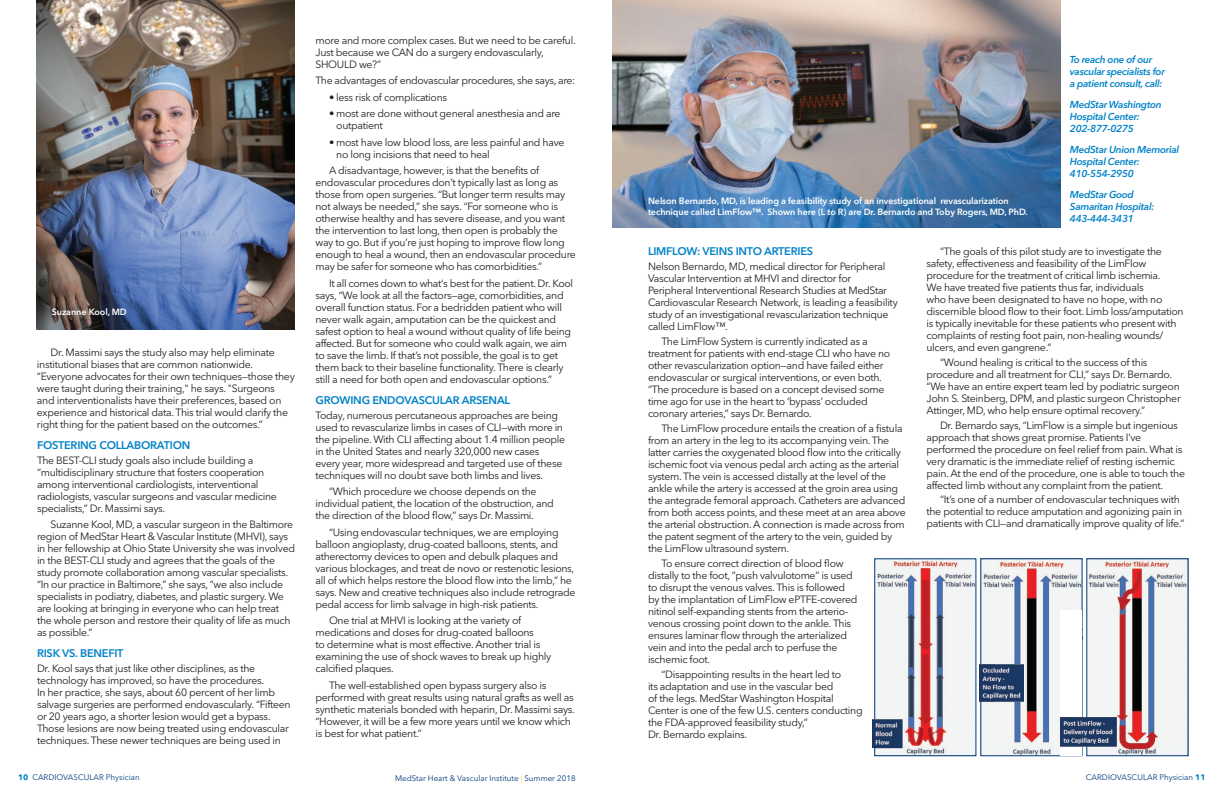
<style>
.page{position:relative;width:1224px;height:792px;background:#fff}
.page>*{position:absolute;margin:0;border:0;box-sizing:border-box;transform-origin:0 0}
.t1{font:600 11px "Avenir Next LT Pro";letter-spacing:-.02em;color:#0082c8}
.t2{font:10.5px/12px "Avenir Next LT Pro";letter-spacing:-.03em;color:#231f20}
.t3{font:italic 600 10px/12px "Avenir Next LT Pro";letter-spacing:-.03em;color:#0082c8}
.t4{font:600 9px/11px "Avenir Next LT Pro";letter-spacing:-.01em;color:#fff}
.t5{font:8px "Avenir Next LT Pro";color:#013d7d}
.s1{font-weight:700;color:#0082c8}
.s2{color:#fed105}
</style>
<div class="page">
<img style="left:36px;top:0;width:259px;height:329px">
<img style="left:876px;top:561px;width:98px;height:193px">
<div style="left:874px;top:559px;width:102px;height:197px;border:1px solid #013d7d"></div>
<img style="left:873px;top:719px;width:30px;height:29px">
<img style="left:983px;top:561px;width:97px;height:193px">
<img style="left:980px;top:665px;width:43px;height:37px">
<div style="left:1060px;top:610px;width:22px;height:146px;background:#fff"></div>
<img style="left:1089px;top:561px;width:97px;height:193px">
<img style="left:1060px;top:718px;width:56px;height:28px">
<img style="left:612px;top:0;width:449px;height:227px">
<p class="t4" style="left:52px;top:306px;width:77px">Suzanne Kool, MD</p>
<p class="t2" style="left:37px;top:346px;width:259px;text-indent:14px">Dr. Massimi says the study also may help eliminate institutional biases that are common nationwide. “Everyone advocates for their own techniques—those they were taught during their training," he says. "Surgeons and interventionalists have their preferences, based on experience and historical data. This trial would clarify the right thing for the patient based on the outcomes.”</p>
<p class="t1" style="left:37px;top:438px;width:155px">FOSTERING COLLABORATION</p>
<p class="t2" style="left:37px;top:454px;width:241px">The BEST-CLI study goals also include building a “multidisciplinary structure that fosters cooperation among interventional cardiologists, interventional radiologists, vascular surgeons and vascular medicine specialists,” Dr. Massimi says.</p>
<p class="t2" style="left:37px;top:519px;width:260px;text-indent:14px">Suzanne Kool, MD, a vascular surgeon in the Baltimore region of MedStar Heart &amp; Vascular Institute (MHVI), says in her fellowship at Ohio State University she was involved in the BEST-CLI study and agrees that the goals of the study promote collaboration among vascular specialists. “In our practice in Baltimore,” she says, “we also include specialists in podiatry, diabetes, and plastic surgery. We are looking at bringing in everyone who can help treat the whole person and restore their quality of life as much as possible.”</p>
<p class="t1" style="left:37px;top:647px;width:88px">RISK VS. BENEFIT</p>
<p class="t2" style="left:37px;top:663px;width:255px">Dr. Kool says that just like other disciplines, as the technology has improved, so have the procedures.<br>In her practice, she says, about 60 percent of her limb salvage surgeries are performed endovascularly. “Fifteen or 20 years ago, a shorter lesion would get a bypass.<br>Those lesions are now being treated using endovascular techniques. These newer techniques are being used in</p>
<p class="t2" style="left:316px;top:34px;width:262px">more and more complex cases. But we need to be careful.<br>Just because we CAN do a surgery endovascularly,<br>SHOULD we?”</p>
<p class="t2" style="left:316px;top:75px;width:261px">The advantages of endovascular procedures, she says, are:</p>
<p class="t2" style="left:329px;top:91px;width:120px">• less risk of complications</p>
<p class="t2" style="left:336px;top:108px;width:226px;text-indent:-7px">• most are done without general anesthesia and are outpatient</p>
<p class="t2" style="left:336px;top:136px;width:230px;text-indent:-7px">• most have low blood loss, are less painful and have no long incisions that need to heal</p>
<p class="t2" style="left:316px;top:165px;width:262px;text-indent:14px">A disadvantage, however, is that the benefits of endovascular procedures don’t typically last as long as those from open surgeries. “But longer term results may not always be needed,” she says. “For someone who is otherwise healthy and has severe disease, and you want the intervention to last long, then open is probably the way to go. But if you’re just hoping to improve flow long enough to heal a wound, then an endovascular procedure may be safer for someone who has comorbidities.”</p>
<p class="t2" style="left:316px;top:277px;width:259px;text-indent:14px">It all comes down to what‘s best for the patient. Dr. Kool says, “We look at all the factors—age, comorbidities, and overall function status. For a bedridden patient who will never walk again, amputation can be the quickest and safest option to heal a wound without quality of life being affected. But for someone who could walk again, we aim to save the limb. If that’s not possible, the goal is to get them back to their baseline functionality. There is clearly still a need for both open and endovascular options.”</p>
<p class="t1" style="left:316px;top:393px;width:196px">GROWING ENDOVASCULAR ARSENAL</p>
<p class="t2" style="left:316px;top:409px;width:251px">Today, numerous percutaneous approaches are being used to revascularize limbs in cases of CLI—with more in the pipeline. With CLI affecting about 1.4 million people in the United States and nearly 320,000 new cases every year, more widespread and targeted use of these techniques will no doubt save both limbs and lives.</p>
<p class="t2" style="left:316px;top:486px;width:240px;text-indent:14px">“Which procedure we choose depends on the individual patient, the location of the obstruction, and the direction of the blood flow,” says Dr. Massimi.</p>
<p class="t2" style="left:316px;top:526px;width:261px;text-indent:14px">“Using endovascular techniques, we are employing balloon angioplasty, drug-coated balloons, stents, and atherectomy devices to open and debulk plaques and various blockages, and treat de novo or restenotic lesions, all of which helps restore the blood flow into the limb,” he says. New and creative techniques also include retrograde pedal access for limb salvage in high-risk patients.</p>
<p class="t2" style="left:316px;top:615px;width:237px;text-indent:14px">One trial at MHVI is looking at the variety of medications and doses for drug-coated balloons<br>to determine what is most effective. Another trial is examining the use of shock waves to break up highly calcified plaques.</p>
<p class="t2" style="left:316px;top:679px;width:261px;text-indent:14px">The well-established open bypass surgery also is performed with great results using natural grafts as well as synthetic materials bonded with heparin, Dr. Massimi says. “However, it will be a few more years until we know which is best for what patient.”</p>
<p class="t5" style="left:18px;top:772px;width:123px"><span class="s1">10</span> CARDIOVASCULAR Physician</p>
<p class="t5" style="left:395px;top:773px;width:182px">MedStar Heart &amp; Vascular Institute <span class="s2">|</span> Summer 2018</p>
<p class="t4" style="left:648px;top:195px;width:381px">Nelson Bernardo, MD, is leading a feasibility study of an investigational revascularization technique called LimFlow™. Shown here (L to R) are Dr. Bernardo and Toby Rogers, MD, PhD.</p>
<p class="t3" style="left:1070px;top:54px;width:96px">To reach one of our vascular specialists for a patient consult, call:</p>
<p class="t3" style="left:1070px;top:99px;width:93px">MedStar Washington<br>Hospital Center:<br>202-877-0275</p>
<p class="t3" style="left:1070px;top:144px;width:111px">MedStar Union Memorial<br>Hospital Center:<br>410-554-2950</p>
<p class="t3" style="left:1070px;top:189px;width:86px">MedStar Good<br>Samaritan Hospital:<br>443-444-3431</p>
<p class="t1" style="left:648px;top:245px;width:167px">LIMFLOW: VEINS INTO ARTERIES</p>
<p class="t2" style="left:648px;top:260px;width:251px">Nelson Bernardo, MD, medical director for Peripheral Vascular Intervention at MHVI and director for Peripheral Interventional Research Studies at MedStar Cardiovascular Research Network, is leading a feasibility study of an investigational revascularization technique called LimFlow™.</p>
<p class="t2" style="left:648px;top:335px;width:244px;text-indent:14px">The LimFlow System is currently indicated as a treatment for patients with end-stage CLI who have no other revascularization option—and have failed either endovascular or surgical interventions, or even both. “The procedure is based on a concept devised some time ago for use in the heart to ‘bypass’ occluded coronary arteries,” says Dr. Bernardo.</p>
<p class="t2" style="left:648px;top:422px;width:259px;text-indent:14px">The LimFlow procedure entails the creation of a fistula from an artery in the leg to its accompanying vein. The latter carries the oxygenated blood flow into the critically ischemic foot via venous pedal arch acting as the arterial system. The vein is accessed distally at the level of the ankle while the artery is accessed at the groin area using the antegrade femoral approach. Catheters are advanced from both access points, and these meet at an area above the arterial obstruction. A connection is made across from the patent segment of the artery to the vein, guided by the LimFlow ultrasound system.</p>
<p class="t2" style="left:648px;top:557px;width:211px;text-indent:14px">To ensure correct direction of blood flow distally to the foot, “push valvulotome” is used to disrupt the venous valves. This is followed by the implantation of LimFlow ePTFE-covered nitinol self-expanding stents from the arterio&shy;venous crossing point down to the ankle. This ensures laminar flow through the arterialized vein and into the pedal arch to perfuse the ischemic foot.</p>
<p class="t2" style="left:648px;top:668px;width:216px;text-indent:13px">“Disappointing results in the heart led to<br>its adaptation and use in the vascular bed<br>of the legs. MedStar Washington Hospital Center is one of the few U.S. centers conducting the FDA-approved feasibility study,”<br>Dr. Bernardo explains.</p>
<p class="t2" style="left:927px;top:245px;width:259px;text-indent:14px">“The goals of this pilot study are to investigate the safety, effectiveness and feasibility of the LimFlow procedure for the treatment of critical limb ischemia.<br>We have treated five patients thus far, individuals<br>who have been designated to have no hope, with no discernible blood flow to their foot. Limb loss/amputation is typically inevitable for these patients who present with complaints of resting foot pain, non-healing wounds/ ulcers, and even gangrene.”</p>
<p class="t2" style="left:927px;top:356px;width:256px;text-indent:14px">“Wound healing is critical to the success of this procedure and all treatment for CLI,” says Dr. Bernardo. “We have an entire expert team led by podiatric surgeon John S. Steinberg, DPM, and plastic surgeon Christopher Attinger, MD, who help ensure optimal recovery.”</p>
<p class="t2" style="left:927px;top:419px;width:260px;text-indent:14px">Dr. Bernardo says, “LimFlow is a simple but ingenious approach that shows great promise. Patients I’ve performed the procedure on feel relief from pain. What is very dramatic is the immediate relief of resting ischemic pain. At the end of the procedure, one is able to touch the affected limb without any complaint from the patient.</p>
<p class="t2" style="left:927px;top:494px;width:260px;text-indent:14px">“It’s one of a number of endovascular techniques with the potential to reduce amputation and agonizing pain in patients with CLI—and dramatically improve quality of life.”</p>
<p class="t5" style="left:1086px;top:772px;width:121px">CARDIOVASCULAR Physician <span class="s1">11</span></p>
</div>
